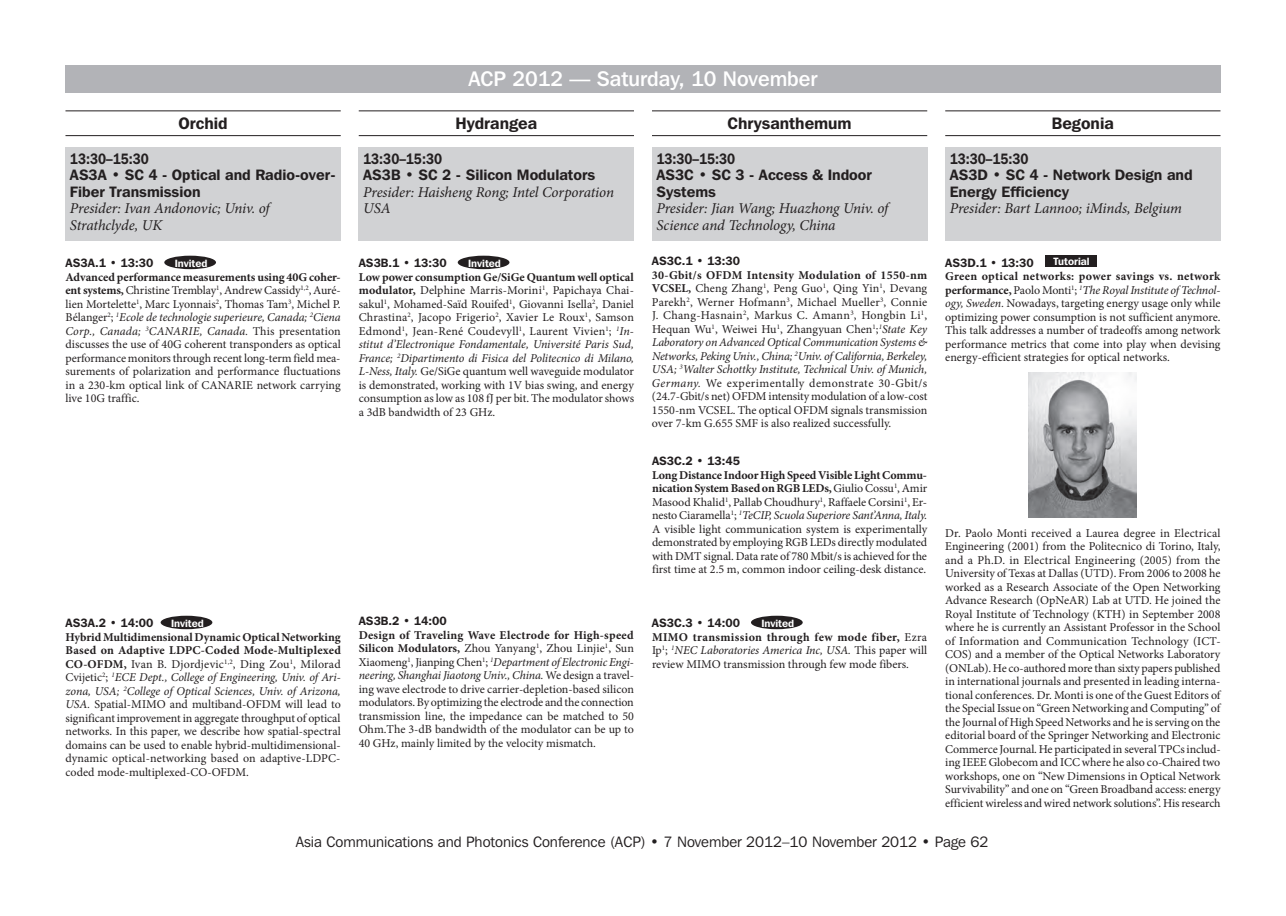
<style>
.page{position:relative;width:1286px;height:916px;background:#fff}
.page>*{position:absolute;margin:0;border:0;box-sizing:border-box;transform-origin:0 0}
.t1{font:500 21px "Franklin Gothic IT Cby BT";color:#fff}
.t2{font:600 16.5px "Franklin Gothic IT Cby BT";color:#231f20}
.t3{font:600 15px/16.5px "Franklin Gothic IT Cby BT";color:#231f20;scale:.88 1}
.t4{font:italic 15px/16.5px "Minion Pro";letter-spacing:-.01em;color:#231f20}
.t5{font:15px "Franklin Gothic IT Cby BT";color:#231f20}
.t6{font:12px/13.5px "Minion Pro";color:#231f20;text-align:justify}
.t7{font:600 12px "Franklin Gothic IT Cby BT";color:#231f20}
.t8{font:600 10.5px "Franklin Gothic IT Cby BT";color:#fff}
.s1{font-weight:700}
.s2{font-style:italic}
</style>
<div class="page">
<div style="left:65px;top:65px;width:1155px;height:27px;background:#b2b3b7"></div>
<hr style="left:65px;top:110px;width:276px;height:1px;background:#231f20">
<hr style="left:65px;top:135px;width:276px;height:1px;background:#231f20">
<hr style="left:359px;top:110px;width:275px;height:1px;background:#231f20">
<hr style="left:359px;top:135px;width:275px;height:1px;background:#231f20">
<hr style="left:652px;top:110px;width:275px;height:1px;background:#231f20">
<hr style="left:652px;top:135px;width:275px;height:1px;background:#231f20">
<hr style="left:945px;top:110px;width:275px;height:1px;background:#231f20">
<hr style="left:945px;top:135px;width:275px;height:1px;background:#231f20">
<div style="left:65px;top:147px;width:276px;height:94px;background:#d1d2d4"></div>
<div style="left:359px;top:147px;width:275px;height:94px;background:#d1d2d4"></div>
<div style="left:652px;top:147px;width:275px;height:94px;background:#d1d2d4"></div>
<div style="left:945px;top:147px;width:275px;height:94px;background:#d1d2d4"></div>
<div style="left:164px;top:256px;width:52px;height:13px;background:#231f20;border-radius:50%"></div>
<div style="left:458px;top:256px;width:51px;height:13px;background:#231f20;border-radius:50%"></div>
<div style="left:1045px;top:256px;width:51px;height:11px;background:#231f20"></div>
<img style="left:1029px;top:372px;width:108px;height:145px">
<div style="left:161px;top:616px;width:51px;height:13px;background:#231f20;border-radius:50%"></div>
<div style="left:751px;top:616px;width:52px;height:13px;background:#231f20;border-radius:50%"></div>
<h1 class="t1" style="left:468px;top:65px;width:351px">ACP 2012 — Saturday, 10 November</h1>
<h2 class="t2" style="left:178px;top:113px;width:51px">Orchid</h2>
<h2 class="t2" style="left:455px;top:113px;width:83px">Hydrangea</h2>
<h2 class="t2" style="left:727px;top:113px;width:126px">Chrysanthemum</h2>
<h2 class="t2" style="left:1052px;top:113px;width:63px">Begonia</h2>
<p class="t3" style="left:70px;top:150px;width:303px">13:30–15:30<br>AS3A • SC 4 - Optical and Radio-over-<br>Fiber Transmission</p>
<p class="t4" style="left:70px;top:200px;width:201px">Presider: Ivan Andonovic; Univ. of<br>Strathclyde, UK</p>
<p class="t3" style="left:363px;top:150px;width:265px">13:30–15:30<br>AS3B • SC 2 - Silicon Modulators</p>
<p class="t4" style="left:363px;top:184px;width:252px">Presider: Haisheng Rong; Intel Corporation<br>USA</p>
<p class="t3" style="left:656px;top:150px;width:246px">13:30–15:30<br>AS3C • SC 3 - Access &amp; Indoor<br>Systems</p>
<p class="t4" style="left:656px;top:200px;width:233px">Presider: Jian Wang; Huazhong Univ. of<br>Science and Technology, China</p>
<p class="t3" style="left:950px;top:150px;width:278px">13:30–15:30<br>AS3D • SC 4 - Network Design and<br>Energy Efficiency</p>
<p class="t4" style="left:950px;top:200px;width:234px">Presider: Bart Lannoo; iMinds, Belgium</p>
<p class="t7" style="left:65px;top:256px;width:89px">AS3A.1 • 13:30</p>
<p class="t8" style="left:175px;top:256px;width:34px">Invited</p>
<p class="t6" style="left:65px;top:270px;width:277px"><span class="s1">Advanced performance measurements using 40G coher&shy;ent systems,</span> Christine Tremblay<sup>1</sup>, Andrew Cassidy<sup>1,2</sup>, Auré&shy;lien Mortelette<sup>1</sup>, Marc Lyonnais<sup>2</sup>, Thomas Tam<sup>3</sup>, Michel P.<br>Bélanger<sup>2</sup>; <sup>1</sup><span class="s2">Ecole de technologie superieure, Canada;</span> <sup>2</sup><span class="s2">Ciena Corp., Canada;</span> <sup>3</sup><span class="s2">CANARIE, Canada.</span> This presentation discusses the use of 40G coherent transponders as optical performance monitors through recent long-term field mea&shy;surements of polarization and performance fluctuations in a 230-km optical link of CANARIE network carrying live 10G traffic.</p>
<p class="t7" style="left:65px;top:616px;width:89px">AS3A.2 • 14:00</p>
<p class="t8" style="left:171px;top:616px;width:34px">Invited</p>
<p class="t6" style="left:65px;top:630px;width:277px"><span class="s1">Hybrid Multidimensional Dynamic Optical Networking Based on Adaptive LDPC-Coded Mode-Multiplexed CO-OFDM,</span> Ivan B. Djordjevic<sup>1,2</sup>, Ding Zou<sup>1</sup>, Milorad Cvijetic<sup>2</sup>; <sup>1</sup><span class="s2">ECE Dept., College of Engineering, Univ. of Ari&shy;zona, USA;</span> <sup>2</sup><span class="s2">College of Optical Sciences, Univ. of Arizona, USA.</span> Spatial-MIMO and multiband-OFDM will lead to significant improvement in aggregate throughput of optical networks. In this paper, we describe how spatial-spectral domains can be used to enable hybrid-multidimensional&shy;dynamic optical-networking based on adaptive-LDPC&shy;coded mode-multiplexed-CO-OFDM.</p>
<p class="t7" style="left:359px;top:256px;width:90px">AS3B.1 • 13:30</p>
<p class="t8" style="left:468px;top:256px;width:34px">Invited</p>
<p class="t6" style="left:359px;top:270px;width:277px"><span class="s1">Low power consumption Ge/SiGe Quantum well optical modulator,</span> Delphine Marris-Morini<sup>1</sup>, Papichaya Chai&shy;sakul<sup>1</sup>, Mohamed-Saïd Rouifed<sup>1</sup>, Giovanni Isella<sup>2</sup>, Daniel Chrastina<sup>2</sup>, Jacopo Frigerio<sup>2</sup>, Xavier Le Roux<sup>1</sup>, Samson Edmond<sup>1</sup>, Jean-René Coudevyll<sup>1</sup>, Laurent Vivien<sup>1</sup>; <sup>1</sup><span class="s2">In&shy;stitut d’Electronique Fondamentale, Université Paris Sud, France;</span> <sup>2</sup><span class="s2">Dipartimento di Fisica del Politecnico di Milano, L-Ness, Italy.</span> Ge/SiGe quantum well waveguide modulator is demonstrated, working with 1V bias swing, and energy consumption as low as 108 fJ per bit. The modulator shows a 3dB bandwidth of 23 GHz.</p>
<p class="t7" style="left:359px;top:614px;width:90px">AS3B.2 • 14:00</p>
<p class="t6" style="left:359px;top:628px;width:277px"><span class="s1">Design of Traveling Wave Electrode for High-speed Silicon Modulators,</span> Zhou Yanyang<sup>1</sup>, Zhou Linjie<sup>1</sup>, Sun Xiaomeng<sup>1</sup>, Jianping Chen<sup>1</sup>; <sup>1</sup><span class="s2">Department of Electronic Engi&shy;neering, Shanghai Jiaotong Univ., China.</span> We design a travel&shy;ing wave electrode to drive carrier-depletion-based silicon modulators. By optimizing the electrode and the connection transmission line, the impedance can be matched to 50<br>Ohm.The 3-dB bandwidth of the modulator can be up to 40 GHz, mainly limited by the velocity mismatch.</p>
<p class="t7" style="left:652px;top:254px;width:90px">AS3C.1 • 13:30</p>
<p class="t6" style="left:652px;top:268px;width:277px"><span class="s1">30-Gbit/s OFDM Intensity Modulation of 1550-nm VCSEL,</span> Cheng Zhang<sup>1</sup>, Peng Guo<sup>1</sup>, Qing Yin<sup>1</sup>, Devang Parekh<sup>2</sup>, Werner Hofmann<sup>3</sup>, Michael Mueller<sup>3</sup>, Connie J. Chang-Hasnain<sup>2</sup>, Markus C. Amann<sup>3</sup>, Hongbin Li<sup>1</sup>, Hequan Wu<sup>1</sup>, Weiwei Hu<sup>1</sup>, Zhangyuan Chen<sup>1</sup>;<sup>1</sup><span class="s2">State Key Laboratory on Advanced Optical Communication Systems &amp; Networks, Peking Univ., China;</span> <sup>2</sup><span class="s2">Univ. of California, Berkeley, USA;</span> <sup>3</sup><span class="s2">Walter Schottky Institute, Technical Univ. of Munich, Germany.</span> We experimentally demonstrate 30-Gbit/s (24.7-Gbit/s net) OFDM intensity modulation of a low-cost 1550-nm VCSEL. The optical OFDM signals transmission over 7-km G.655 SMF is also realized successfully.</p>
<p class="t7" style="left:652px;top:453px;width:90px">AS3C.2 • 13:45</p>
<p class="t6" style="left:652px;top:468px;width:277px"><span class="s1">Long Distance Indoor High Speed Visible Light Commu&shy;nication System Based on RGB LEDs,</span> Giulio Cossu<sup>1</sup>, Amir Masood Khalid<sup>1</sup>, Pallab Choudhury<sup>1</sup>, Raffaele Corsini<sup>1</sup>, Er&shy;nesto Ciaramella<sup>1</sup>; <sup>1</sup><span class="s2">TeCIP, Scuola Superiore Sant’Anna, Italy.<br></span>A visible light communication system is experimentally demonstrated by employing RGB LEDs directly modulated with DMT signal. Data rate of 780 Mbit/s is achieved for the first time at 2.5 m, common indoor ceiling-desk distance.</p>
<p class="t7" style="left:652px;top:616px;width:90px">AS3C.3 • 14:00</p>
<p class="t8" style="left:761px;top:616px;width:34px">Invited</p>
<p class="t6" style="left:652px;top:630px;width:277px"><span class="s1">MIMO transmission through few mode fiber,</span> Ezra Ip<sup>1</sup>; <sup>1</sup><span class="s2">NEC Laboratories America Inc, USA.</span> This paper will review MIMO transmission through few mode fibers.</p>
<p class="t7" style="left:945px;top:255px;width:90px">AS3D.1 • 13:30</p>
<p class="t8" style="left:1053px;top:255px;width:37px">Tutorial</p>
<p class="t6" style="left:945px;top:269px;width:277px"><span class="s1">Green optical networks: power savings vs. network performance,</span> Paolo Monti<sup>1</sup>; <sup>1</sup><span class="s2">The Royal Institute of Technol&shy;ogy, Sweden.</span> Nowadays, targeting energy usage only while optimizing power consumption is not sufficient anymore.<br>This talk addresses a number of tradeoffs among network performance metrics that come into play when devising energy-efficient strategies for optical networks.</p>
<p class="t6" style="left:945px;top:526px;width:277px">Dr. Paolo Monti received a Laurea degree in Electrical Engineering (2001) from the Politecnico di Torino, Italy, and a Ph.D. in Electrical Engineering (2005) from the University of Texas at Dallas (UTD). From 2006 to 2008 he worked as a Research Associate of the Open Networking Advance Research (OpNeAR) Lab at UTD. He joined the Royal Institute of Technology (KTH) in September 2008 where he is currently an Assistant Professor in the School of Information and Communication Technology (ICT-COS) and a member of the Optical Networks Laboratory (ONLab). He co-authored more than sixty papers published in international journals and presented in leading interna&shy;tional conferences. Dr. Monti is one of the Guest Editors of the Special Issue on “Green Networking and Computing” of the Journal of High Speed Networks and he is serving on the editorial board of the Springer Networking and Electronic Commerce Journal. He participated in several TPCs includ&shy;ing IEEE Globecom and ICC where he also co-Chaired two workshops, one on “New Dimensions in Optical Network Survivability” and one on “Green Broadband access: energy efficient wireless and wired network solutions”. His research</p>
<p class="t5" style="left:296px;top:832px;width:694px">Asia Communications and Photonics Conference (ACP) • 7 November 2012–10 November 2012 • Page 62</p>
</div>
